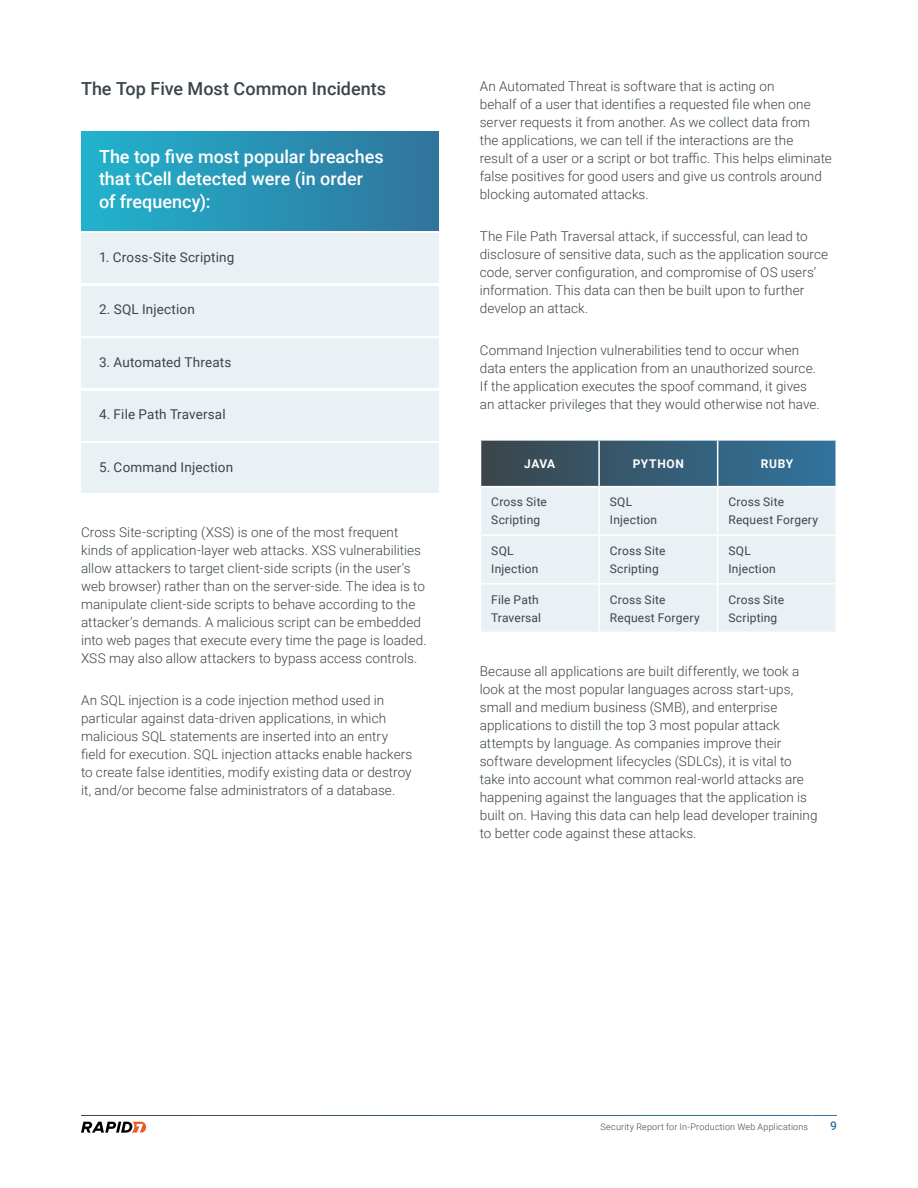
<style>
.page{position:relative;width:918px;height:1188px;background:#fff}
.page>*{position:absolute;margin:0;border:0;box-sizing:border-box;transform-origin:0 0}
.t1{font:500 18px/22.5px "Roboto";color:#fff}
.t2{font:500 18px "Roboto";color:#3b454a}
.t3{font:300 13.5px/18px "Roboto";letter-spacing:.005em;color:#3b454a}
.t4{font:13.5px "Roboto";letter-spacing:.01em;color:#3b454a}
.t5{font:12px/18px "Roboto";letter-spacing:.015em;color:#3b454a}
.t6{font:700 12px "Roboto";letter-spacing:.05em;color:#fff}
.t7{font:500 12px "Roboto";color:#31739c}
.t8{font:300 9px "Roboto";letter-spacing:.02em;color:#3b454a}
</style>
<div class="page">
<svg style="left:813px;top:1115px;width:24px;height:1px"></svg>
<svg style="left:81px;top:1122px;width:65px;height:11px"></svg>
<div style="left:81px;top:131px;width:357px;height:99px;background:linear-gradient(to right,#21b3cd,#31739c)"></div>
<div style="left:81px;top:234px;width:357px;height:49px;background:#eaf1f5"></div>
<div style="left:81px;top:286px;width:357px;height:50px;background:#eaf1f5"></div>
<div style="left:81px;top:339px;width:357px;height:49px;background:#eaf1f5"></div>
<div style="left:81px;top:391px;width:357px;height:50px;background:#eaf1f5"></div>
<div style="left:81px;top:444px;width:357px;height:49px;background:#eaf1f5"></div>
<svg style="left:481px;top:441px;width:355px;height:45px;background:#365d74"></svg>
<div style="left:481px;top:487px;width:355px;height:145px;background:#eaf1f5"></div>
<hr style="left:598px;top:441px;width:2px;height:45px;background:#fff">
<hr style="left:717px;top:441px;width:1px;height:45px;background:#fff">
<hr style="left:598px;top:487px;width:2px;height:47px;background:#fff">
<hr style="left:717px;top:487px;width:1px;height:47px;background:#fff">
<hr style="left:717px;top:536px;width:1px;height:47px;background:#fff">
<hr style="left:717px;top:585px;width:1px;height:47px;background:#fff">
<hr style="left:480px;top:534px;width:119px;height:2px;background:#fff">
<hr style="left:599px;top:534px;width:119px;height:2px;background:#fff">
<hr style="left:598px;top:536px;width:2px;height:47px;background:#fff">
<hr style="left:718px;top:534px;width:119px;height:2px;background:#fff">
<hr style="left:480px;top:583px;width:119px;height:2px;background:#fff">
<hr style="left:599px;top:583px;width:119px;height:2px;background:#fff">
<hr style="left:598px;top:585px;width:2px;height:47px;background:#fff">
<hr style="left:718px;top:583px;width:119px;height:2px;background:#fff">
<h1 class="t2" style="left:81px;top:75px;width:307px">The Top Five Most Common Incidents</h1>
<h1 class="t1" style="left:99px;top:144px;width:286px">The top five most popular breaches that tCell detected were (in order of frequency):</h1>
<p class="t4" style="left:99px;top:247px;width:137px">1. Cross-Site Scripting</p>
<p class="t4" style="left:99px;top:300px;width:97px">2. SQL Injection</p>
<p class="t4" style="left:99px;top:352px;width:134px">3. Automated Threats</p>
<p class="t4" style="left:99px;top:405px;width:128px">4. File Path Traversal</p>
<p class="t4" style="left:99px;top:457px;width:136px">5. Command Injection</p>
<p class="t3" style="left:81px;top:523px;width:347px">Cross Site-scripting (XSS) is one of the most frequent kinds of application-layer web attacks. XSS vulnerabilities allow attackers to target client-side scripts (in the user’s web browser) rather than on the server-side. The idea is to manipulate client-side scripts to behave according to the attacker’s demands. A malicious script can be embedded into web pages that execute every time the page is loaded.<br>XSS may also allow attackers to bypass access controls.</p>
<p class="t3" style="left:81px;top:691px;width:333px">An SQL injection is a code injection method used in particular against data-driven applications, in which malicious SQL statements are inserted into an entry field for execution. SQL injection attacks enable hackers to create false identities, modify existing data or destroy it, and/or become false administrators of a database.</p>
<p class="t3" style="left:480px;top:77px;width:353px">An Automated Threat is software that is acting on<br>behalf of a user that identifies a requested file when one server requests it from another. As we collect data from the applications, we can tell if the interactions are the<br>result of a user or a script or bot traffic. This helps eliminate false positives for good users and give us controls around blocking automated attacks.</p>
<p class="t3" style="left:480px;top:227px;width:350px">The File Path Traversal attack, if successful, can lead to disclosure of sensitive data, such as the application source code, server configuration, and compromise of OS users’ information. This data can then be built upon to further develop an attack.</p>
<p class="t3" style="left:480px;top:341px;width:341px">Command Injection vulnerabilities tend to occur when data enters the application from an unauthorized source.<br>If the application executes the spoof command, it gives an attacker privileges that they would otherwise not have.</p>
<p class="t6" style="left:524px;top:455px;width:33px">JAVA</p>
<p class="t6" style="left:633px;top:455px;width:53px">PYTHON</p>
<p class="t6" style="left:761px;top:455px;width:34px">RUBY</p>
<p class="t5" style="left:491px;top:493px;width:57px">Cross Site<br>Scripting</p>
<p class="t5" style="left:610px;top:493px;width:49px">SQL<br>Injection</p>
<p class="t5" style="left:728px;top:493px;width:91px">Cross Site<br>Request Forgery</p>
<p class="t5" style="left:491px;top:541px;width:49px">SQL<br>Injection</p>
<p class="t5" style="left:610px;top:541px;width:57px">Cross Site<br>Scripting</p>
<p class="t5" style="left:728px;top:541px;width:49px">SQL<br>Injection</p>
<p class="t5" style="left:491px;top:590px;width:51px">File Path<br>Traversal</p>
<p class="t5" style="left:610px;top:590px;width:91px">Cross Site<br>Request Forgery</p>
<p class="t5" style="left:728px;top:590px;width:57px">Cross Site<br>Scripting</p>
<p class="t3" style="left:480px;top:662px;width:339px">Because all applications are built differently, we took a look at the most popular languages across start-ups, small and medium business (SMB), and enterprise applications to distill the top 3 most popular attack attempts by language. As companies improve their software development lifecycles (SDLCs), it is vital to take into account what common real-world attacks are happening against the languages that the application is built on. Having this data can help lead developer training to better code against these attacks.</p>
<p class="t8" style="left:601px;top:1120px;width:209px">Security Report for In-Production Web Applications</p>
<p class="t7" style="left:830px;top:1118px;width:8px">9</p>
</div>
